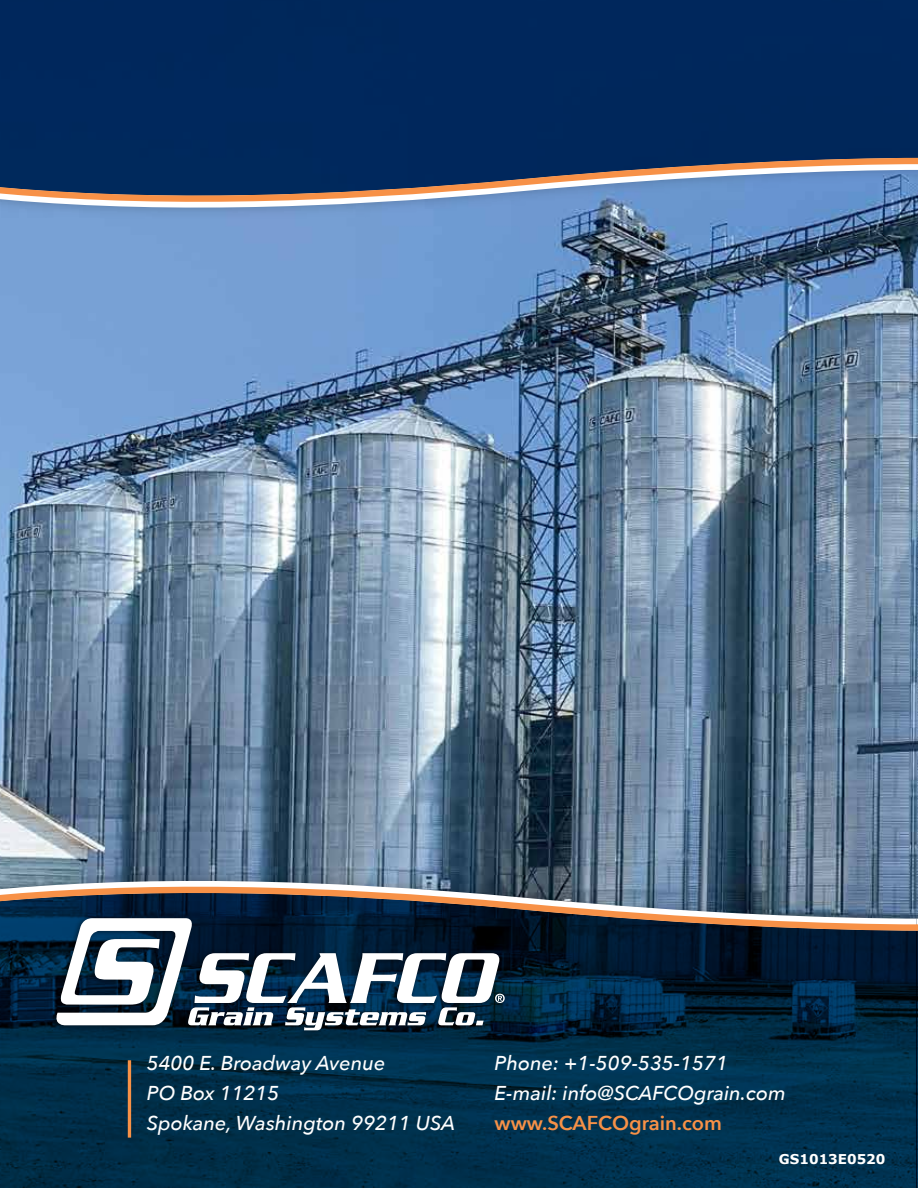
<style>
.page{position:relative;width:918px;height:1188px;background:#fff}
.page>*{position:absolute;margin:0;border:0;box-sizing:border-box;transform-origin:0 0}
.t1{font:italic 500 20.1px/30px "Avenir Next";color:#fff}
.t2{font:600 20.1px "Avenir Next";color:#f79147}
.t3{font:700 13.5px "Verdana";color:#fff}
</style>
<div class="page">
<img style="left:0;top:225px;width:918px;height:639px">
<div style="left:0;top:0;width:918px;height:146px;background:#00275c"></div>
<img style="left:0;top:214px;width:918px;height:11px">
<svg style="left:0;top:208px;width:918px;height:6px;fill:#6f98ce"></svg>
<svg style="left:0;top:146px;width:918px;height:62px;fill:#00295c"></svg>
<svg style="left:0;top:942px;width:916px;height:246px;fill:#002f4b"></svg>
<img style="left:0;top:864px;width:918px;height:11px">
<svg style="left:916px;top:875px;width:2px;height:313px"></svg>
<svg style="left:0;top:875px;width:916px;height:5px"></svg>
<svg style="left:0;top:880px;width:916px;height:62px"></svg>
<img style="left:49px;top:913px;width:462px;height:126px">
<svg style="left:53px;top:918px;width:452px;height:112px"></svg>
<hr style="left:128px;top:1060px;width:3px;height:78px;background:#f79147">
<p class="t1" style="left:147px;top:1047px;width:310px">5400 E. Broadway Avenue<br>PO Box 11215<br>Spokane, Washington 99211 USA</p>
<p class="t1" style="left:495px;top:1047px;width:293px">Phone: +1-509-535-1571<br>E-mail: info@SCAFCOgrain.com</p>
<p class="t2" style="left:495px;top:1106px;width:229px">www.SCAFCOgrain.com</p>
<p class="t3" style="left:779px;top:1150px;width:108px">GS1013E0520</p>
</div>
